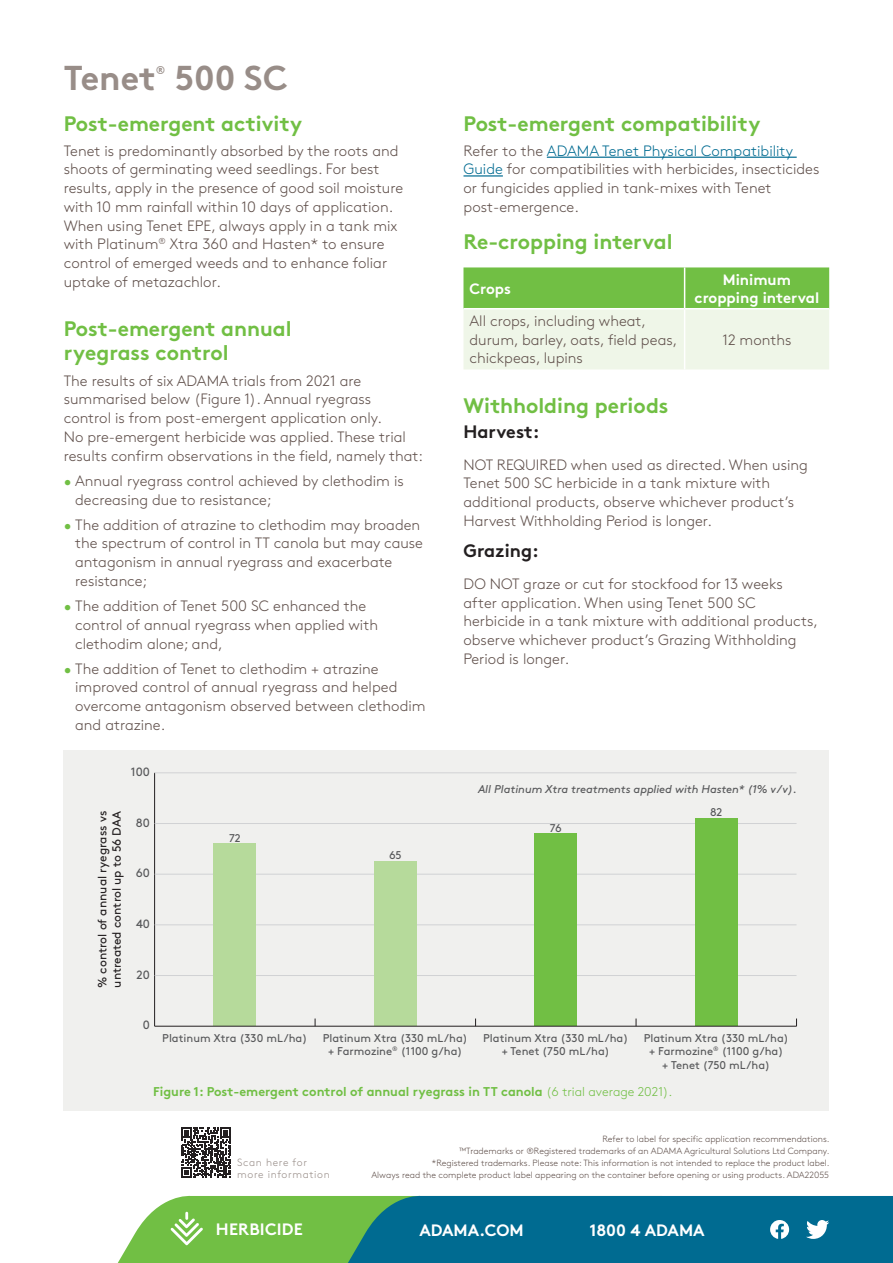
<style>
.page{position:relative;width:893px;height:1263px;background:#fff}
.page>*{position:absolute;margin:0;border:0;box-sizing:border-box;transform-origin:0 0}
.t1{font:700 34.5px "Brown Std";color:#988d88}
.t2{font:700 21px/24px "Brown Std";color:#71bf44}
.t3{font:700 18px "Brown Std";color:#231f20}
.t4{font:700 16.5px "Brown Std";color:#fff}
.t5{font:300 15px/18.8px "Brown Std";color:#5f4f4a}
.t6{font:700 15px/18px "Brown Std";color:#fff;text-align:center}
.t7{font:700 12.75px "Brown Std";color:#71bf44}
.t8{font:12px/14.4px "Brown Std";color:#231f20}
.t9{font:12px "Brown Std";color:#57585a}
.t10{font:700 11.4px "Brown Std";color:#988d88}
.t11{font:11.25px/13.5px "Brown Std";color:#57585a;text-align:center}
.t12{font:italic 11.25px "Brown Std";color:#57585a}
.t13{font:300 10.5px/12px "Brown Std";letter-spacing:.06em;color:#988d88}
.t14{font:300 9px/12px "Brown Std";color:#5f4f4a;text-align:right}
.s1{color:#71bf44}
.s2{color:#006b91}
.s3{font-weight:300}
</style>
<div class="page">
<svg style="left:181px;top:1127px;width:50px;height:50px"></svg>
<svg style="left:117px;top:1195px;width:776px;height:68px;background:#2f8b81"></svg>
<div style="left:64px;top:751px;width:765px;height:360px;background:#f0f0ee"></div>
<hr style="left:154px;top:773px;width:1px;height:253px;background:#231f20">
<hr style="left:155px;top:975px;width:641px;height:1px;background:#d1d2d4">
<hr style="left:155px;top:924px;width:641px;height:1px;background:#d1d2d4">
<hr style="left:155px;top:874px;width:641px;height:1px;background:#d1d2d4">
<hr style="left:155px;top:823px;width:641px;height:1px;background:#d1d2d4">
<hr style="left:155px;top:772px;width:641px;height:1px;background:#d1d2d4">
<div style="left:214px;top:844px;width:42px;height:182px;background:#b6da9b"></div>
<div style="left:374px;top:861px;width:43px;height:165px;background:#b6da9b"></div>
<div style="left:535px;top:834px;width:42px;height:192px;background:#71bf44"></div>
<div style="left:695px;top:818px;width:42px;height:208px;background:#71bf44"></div>
<hr style="left:155px;top:1026px;width:641px;height:1px;background:#231f20">
<hr style="left:547px;top:157px;width:250px;height:1px;background:#006b91">
<hr style="left:463px;top:175px;width:40px;height:2px;background:#006b91">
<svg style="left:463px;top:267px;width:366px;height:102px;background:#bce0a6"></svg>
<hr style="left:684px;top:267px;width:1px;height:41px;background:#fff">
<hr style="left:463px;top:308px;width:222px;height:1px;background:#fff">
<hr style="left:685px;top:308px;width:144px;height:1px;background:#fff">
<hr style="left:684px;top:309px;width:1px;height:60px;background:#fff">
<h1 class="t1" style="left:64px;top:57px;width:94px">Tenet</h1>
<p class="t10" style="left:156px;top:63px;width:11px">®</p>
<h1 class="t1" style="left:175px;top:57px;width:114px">500 SC</h1>
<h2 class="t2" style="left:64px;top:111px;width:240px">Post-emergent activity</h2>
<p class="t5" style="left:64px;top:141px;width:341px">Tenet is predominantly absorbed by the roots and shoots of germinating weed seedlings. For best results, apply in the presence of good soil moisture with 10 mm rainfall within 10 days of application.<br>When using Tenet EPE, always apply in a tank mix with Platinum<sup>®</sup> Xtra 360 and Hasten* to ensure control of emerged weeds and to enhance foliar uptake of metazachlor.</p>
<h2 class="t2" style="left:64px;top:317px;width:229px">Post-emergent annual ryegrass control</h2>
<p class="t5" style="left:64px;top:371px;width:361px">The results of six ADAMA trials from 2021 are summarised below (Figure 1). Annual ryegrass<br>control is from post-emergent application only.<br>No pre-emergent herbicide was applied. These trial results confirm observations in the field, namely that:</p>
<p class="t5" style="left:75px;top:471px;width:330px;text-indent:-11px"><span class="s1">•</span> Annual ryegrass control achieved by clethodim is decreasing due to resistance;</p>
<p class="t5" style="left:75px;top:515px;width:349px;text-indent:-11px"><span class="s1">•</span> The addition of atrazine to clethodim may broaden the spectrum of control in TT canola but may cause antagonism in annual ryegrass and exacerbate resistance;</p>
<p class="t5" style="left:75px;top:597px;width:304px;text-indent:-11px"><span class="s1">•</span> The addition of Tenet 500 SC enhanced the control of annual ryegrass when applied with clethodim alone; and,</p>
<p class="t5" style="left:75px;top:659px;width:352px;text-indent:-11px"><span class="s1">•</span> The addition of Tenet to clethodim + atrazine improved control of annual ryegrass and helped overcome antagonism observed between clethodim and atrazine.</p>
<p class="t9" style="left:131px;top:765px;width:21px">100</p>
<p class="t8" style="left:95px;top:988px;width:179px;rotate:-90deg">% control of annual ryegrass vs untreated control up to 56 DAA</p>
<p class="t9" style="left:136px;top:815px;width:16px">80</p>
<p class="t9" style="left:136px;top:866px;width:16px">60</p>
<p class="t9" style="left:136px;top:917px;width:15px">40</p>
<p class="t9" style="left:137px;top:967px;width:15px">20</p>
<p class="t9" style="left:143px;top:1018px;width:9px">0</p>
<p class="t11" style="left:229px;top:831px;width:13px">72</p>
<p class="t11" style="left:389px;top:849px;width:14px">65</p>
<h2 class="t2" style="left:463px;top:111px;width:298px">Post-emergent compatibility</h2>
<p class="t5" style="left:463px;top:141px;width:357px">Refer to the <span class="s2">ADAMA Tenet Physical Compatibility Guide</span> for compatibilities with herbicides, insecticides or fungicides applied in tank-mixes with Tenet post-emergence.</p>
<h2 class="t2" style="left:463px;top:229px;width:211px">Re-cropping interval</h2>
<p class="t6" style="left:469px;top:279px;width:43px">Crops</p>
<p class="t6" style="left:695px;top:270px;width:126px">Minimum cropping interval</p>
<p class="t5" style="left:469px;top:312px;width:209px">All crops, including wheat, durum, barley, oats, field peas, chickpeas, lupins</p>
<p class="t5" style="left:722px;top:330px;width:70px">12 months</p>
<h2 class="t2" style="left:463px;top:394px;width:207px">Withholding periods</h2>
<p class="t3" style="left:463px;top:421px;width:78px">Harvest:</p>
<p class="t5" style="left:463px;top:455px;width:346px">NOT REQUIRED when used as directed. When using Tenet 500 SC herbicide in a tank mixture with additional products, observe whichever product’s Harvest Withholding Period is longer.</p>
<p class="t3" style="left:463px;top:540px;width:77px">Grazing:</p>
<p class="t5" style="left:463px;top:575px;width:356px">DO NOT graze or cut for stockfood for 13 weeks after application. When using Tenet 500 SC herbicide in a tank mixture with additional products, observe whichever product’s Grazing Withholding Period is longer.</p>
<p class="t12" style="left:478px;top:783px;width:320px">All Platinum Xtra treatments applied with Hasten* (1% v/v).</p>
<p class="t11" style="left:550px;top:821px;width:13px">76</p>
<p class="t11" style="left:710px;top:805px;width:14px">82</p>
<p class="t11" style="left:162px;top:1031px;width:147px">Platinum Xtra (330 mL/ha)</p>
<p class="t11" style="left:323px;top:1031px;width:147px">Platinum Xtra (330 mL/ha) + Farmozine<sup>®</sup> (1100 g/ha)</p>
<p class="t11" style="left:483px;top:1031px;width:147px">Platinum Xtra (330 mL/ha) + Tenet (750 mL/ha)</p>
<p class="t11" style="left:644px;top:1031px;width:147px">Platinum Xtra (330 mL/ha) + Farmozine<sup>®</sup> (1100 g/ha)<br>+ Tenet (750 mL/ha)</p>
<p class="t7" style="left:153px;top:1084px;width:521px">Figure 1: Post-emergent control of annual ryegrass in TT canola <span class="s3">(6 trial average 2021).</span></p>
<p class="t13" style="left:237px;top:1156px;width:94px">Scan here for more information</p>
<p class="t14" style="left:371px;top:1133px;width:460px">Refer to label for specific application recommendations.<br>™Trademarks or ®Registered trademarks of an ADAMA Agricultural Solutions Ltd Company.<br>*Registered trademarks. Please note: This information is not intended to replace the product label.<br>Always read the complete product label appearing on the container before opening or using products. ADA22055</p>
<p class="t4" style="left:216px;top:1219px;width:88px">HERBICIDE</p>
<p class="t4" style="left:419px;top:1220px;width:106px">ADAMA.COM</p>
<p class="t4" style="left:589px;top:1220px;width:117px">1800 4 ADAMA</p>
</div>
